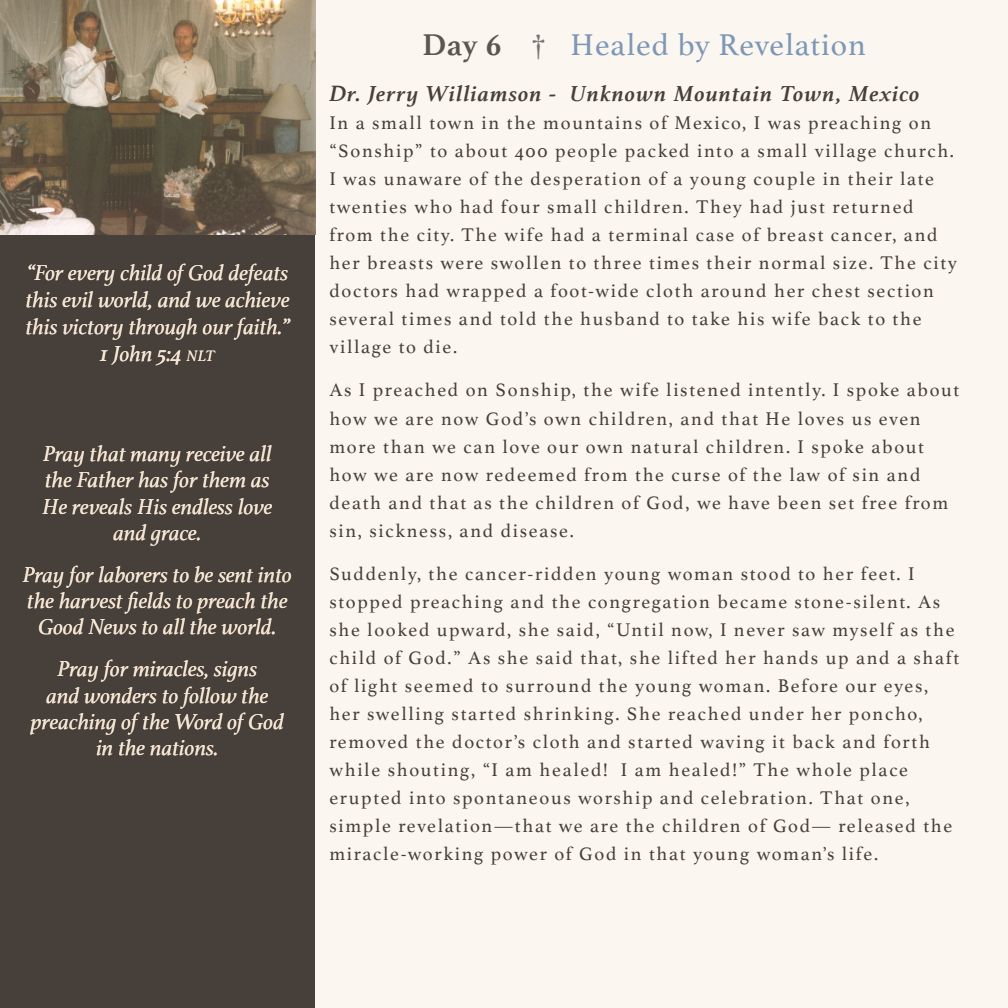
<style>
.page{position:relative;width:1008px;height:1008px;background:#fff}
.page>*{position:absolute;margin:0;border:0;box-sizing:border-box;transform-origin:0 0}
.t1{font:31.5px "Athelas";letter-spacing:.03em;color:#7e97b6}
.t2{font:italic 22.75px/26.2px "Athelas";color:#f5e5d2;text-align:center}
.t3{font:italic 700 22.75px "Athelas";letter-spacing:.05em;color:#463f3a}
.t4{font:19.25px/28px "Athelas";letter-spacing:.09em;color:#463f3a}
.s1{font-size:15.75px}
.s2{font-weight:700;color:#5b5650}
.s3{color:#78736e}
</style>
<div class="page">
<div style="left:0;top:0;width:1007px;height:1008px;background:#fbf7f0"></div>
<div style="left:0;top:0;width:315px;height:1008px;background:#463f3a"></div>
<img style="left:0;top:0;width:315px;height:235px">
<p class="t2" style="left:26px;top:258px;width:266px;line-height:27.3px">“For every child of God defeats this evil world, and we achieve this victory through our faith.”<br>1 John 5:4 <span class="s1">NLT</span></p>
<p class="t2" style="left:42px;top:440px;width:232px">Pray that many receive all the Father has for them as<br>He reveals His endless love and grace.</p>
<p class="t2" style="left:23px;top:561px;width:271px">Pray for laborers to be sent into the harvest fields to preach the<br>Good News to all the world.</p>
<p class="t2" style="left:31px;top:655px;width:255px">Pray for miracles, signs<br>and wonders to follow the preaching of the Word of God in the nations.</p>
<h1 class="t1" style="left:423px;top:19px;width:445px"><span class="s2">Day 6</span> <span class="s3">†</span> Healed by Revelation</h1>
<p class="t3" style="left:329px;top:75px;width:592px">Dr. Jerry Williamson - Unknown Mountain Town, Mexico</p>
<p class="t4" style="left:329px;top:108px;width:629px">In a small town in the mountains of Mexico, I was preaching on “Sonship” to about 400 people packed into a small village church.<br>I was unaware of the desperation of a young couple in their late twenties who had four small children. They had just returned from the city. The wife had a terminal case of breast cancer, and her breasts were swollen to three times their normal size. The city doctors had wrapped a foot-wide cloth around her chest section several times and told the husband to take his wife back to the village to die.</p>
<p class="t4" style="left:329px;top:376px;width:632px">As I preached on Sonship, the wife listened intently. I spoke about how we are now God’s own children, and that He loves us even more than we can love our own natural children. I spoke about how we are now redeemed from the curse of the law of sin and death and that as the children of God, we have been set free from sin, sickness, and disease.</p>
<p class="t4" style="left:329px;top:559px;width:632px">Suddenly, the cancer-ridden young woman stood to her feet. I stopped preaching and the congregation became stone-silent. As she looked upward, she said, “Until now, I never saw myself as the child of God.” As she said that, she lifted her hands up and a shaft of light seemed to surround the young woman. Before our eyes, her swelling started shrinking. She reached under her poncho, removed the doctor’s cloth and started waving it back and forth while shouting, “I am healed! I am healed!” The whole place erupted into spontaneous worship and celebration. That one, simple revelation—that we are the children of God— released the miracle-working power of God in that young woman’s life.</p>
</div>
